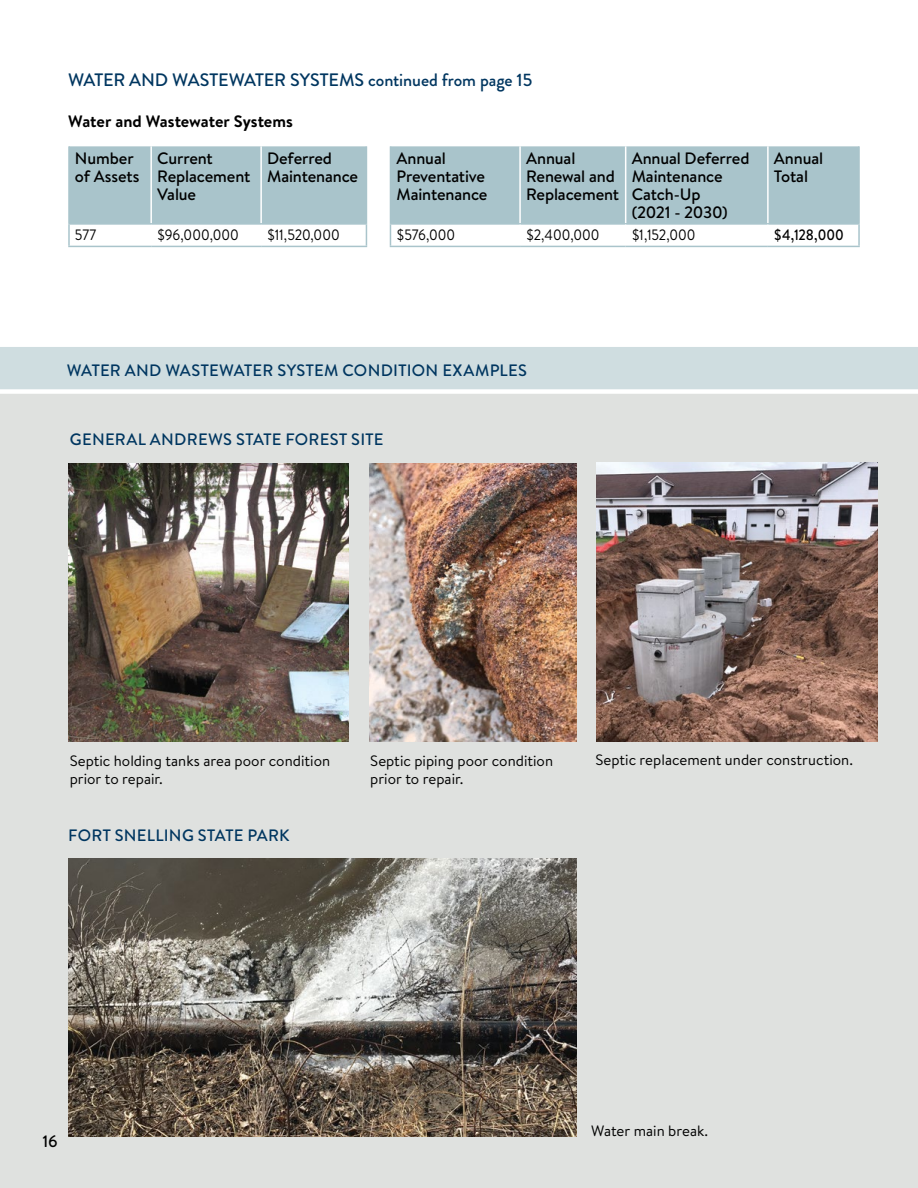
<style>
.page{position:relative;width:918px;height:1188px;background:#fff}
.page>*{position:absolute;margin:0;border:0;box-sizing:border-box;transform-origin:0 0}
.t1{font:500 18px "Brandon Grotesque";letter-spacing:-.005em;color:#003660}
.t2{font:500 16.5px/18px "Brandon Text";letter-spacing:-.01em;color:#000}
.t3{font:500 16.5px "Brandon Grotesque";letter-spacing:.015em;color:#003660}
.t4{font:700 16.5px "Brandon Text";letter-spacing:-.01em;color:#000}
.t5{font:15px/18px "Brandon Text";color:#000}
.t6{font:15px "Brandon Text";color:#000;scale:.9 1}
.t7{font:500 15px "Brandon Text";color:#000;scale:.9 1}
</style>
<div class="page">
<div style="left:0;top:389px;width:918px;height:799px;background:#dfe1df"></div>
<hr style="left:68px;top:146px;width:2px;height:77px;background:#a9c4cb">
<hr style="left:68px;top:223px;width:83px;height:2px;background:#a9c4cb">
<hr style="left:68px;top:225px;width:2px;height:21px;background:#a9c4cb">
<svg style="left:69px;top:146px;width:298px;height:100px"></svg>
<hr style="left:68px;top:246px;width:83px;height:1px;background:#a9c4cb">
<hr style="left:151px;top:246px;width:110px;height:1px;background:#a9c4cb">
<hr style="left:261px;top:246px;width:106px;height:1px;background:#a9c4cb">
<hr style="left:858px;top:146px;width:2px;height:77px;background:#a9c4cb">
<hr style="left:768px;top:223px;width:92px;height:2px;background:#a9c4cb">
<svg style="left:390px;top:146px;width:469px;height:100px"></svg>
<hr style="left:767px;top:225px;width:2px;height:21px;background:#fff">
<hr style="left:390px;top:246px;width:130px;height:1px;background:#a9c4cb">
<hr style="left:520px;top:246px;width:106px;height:1px;background:#a9c4cb">
<hr style="left:626px;top:246px;width:142px;height:1px;background:#a9c4cb">
<hr style="left:768px;top:246px;width:92px;height:1px;background:#a9c4cb">
<hr style="left:858px;top:225px;width:2px;height:21px;background:#a9c4cb">
<svg style="left:0;top:347px;width:918px;height:47px;background:#d3e0e2"></svg>
<img style="left:68px;top:464px;width:281px;height:278px">
<img style="left:68px;top:859px;width:508px;height:277px">
<img style="left:597px;top:463px;width:281px;height:278px">
<img style="left:369px;top:464px;width:207px;height:277px">
<p class="t1" style="left:68px;top:67px;width:466px">WATER AND WASTEWATER SYSTEMS continued from page 15</p>
<p class="t4" style="left:68px;top:109px;width:226px">Water and Wastewater Systems</p>
<p class="t2" style="left:75px;top:149px;width:66px">Number of Assets</p>
<p class="t2" style="left:157px;top:149px;width:95px">Current<br>Replacement<br>Value</p>
<p class="t2" style="left:267px;top:149px;width:93px">Deferred<br>Maintenance</p>
<p class="t6" style="left:75px;top:225px;width:25px">577</p>
<p class="t6" style="left:157px;top:225px;width:92px">$96,000,000</p>
<p class="t6" style="left:267px;top:225px;width:82px">$11,520,000</p>
<p class="t2" style="left:396px;top:149px;width:93px">Annual<br>Preventative<br>Maintenance</p>
<p class="t2" style="left:526px;top:149px;width:95px">Annual<br>Renewal and<br>Replacement</p>
<p class="t2" style="left:632px;top:149px;width:119px">Annual Deferred<br>Maintenance<br>Catch-Up<br>(2021 - 2030)</p>
<p class="t2" style="left:774px;top:149px;width:51px">Annual<br>Total</p>
<p class="t6" style="left:396px;top:225px;width:67px">$576,000</p>
<p class="t6" style="left:526px;top:225px;width:83px">$2,400,000</p>
<p class="t6" style="left:632px;top:225px;width:73px">$1,152,000</p>
<p class="t7" style="left:774px;top:225px;width:79px">$4,128,000</p>
<p class="t3" style="left:67px;top:359px;width:462px">WATER AND WASTEWATER SYSTEM CONDITION EXAMPLES</p>
<p class="t3" style="left:70px;top:428px;width:315px">GENERAL ANDREWS STATE FOREST SITE</p>
<p class="t5" style="left:70px;top:751px;width:262px">Septic holding tanks area poor condition prior to repair.</p>
<p class="t5" style="left:370px;top:751px;width:184px">Septic piping poor condition prior to repair.</p>
<p class="t5" style="left:595px;top:750px;width:259px">Septic replacement under construction.</p>
<p class="t3" style="left:68px;top:824px;width:223px">FORT SNELLING STATE PARK</p>
<p class="t2" style="left:43px;top:1132px;width:17px">16</p>
<p class="t5" style="left:591px;top:1121px;width:119px">Water main break.</p>
</div>
